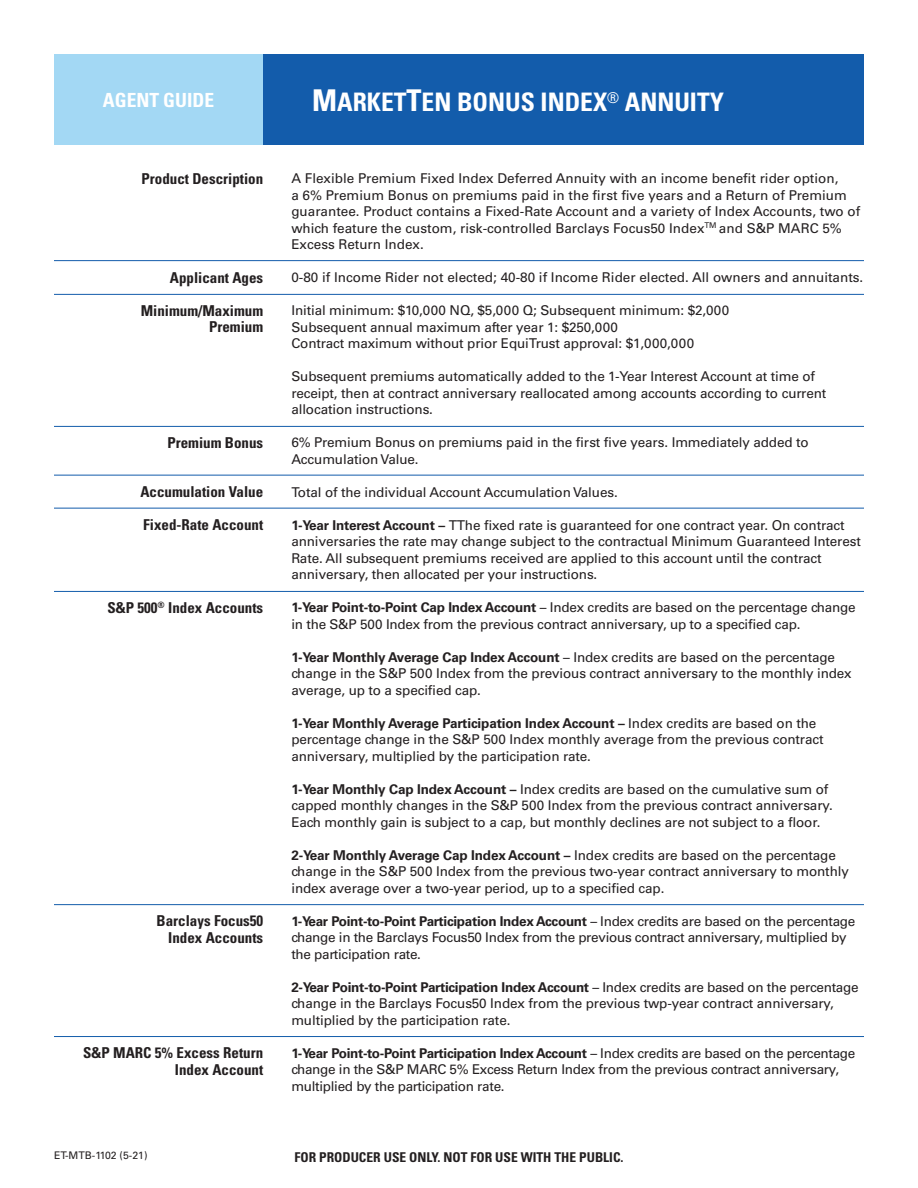
<style>
.page{position:relative;width:918px;height:1188px;background:#fff}
.page>*{position:absolute;margin:0;border:0;box-sizing:border-box;transform-origin:0 0}
.t1{font:700 condensed 25.5px "Univers";color:#fff}
.t2{font:700 condensed 19.5px "Univers";color:#fff}
.t3{font:700 condensed 15px/16.5px "Univers";color:#231f20;text-align:right}
.t4{font:13.5px/16.5px "Univers";letter-spacing:-.01em;color:#231f20}
.t5{font:700 condensed 13.5px "Univers";color:#231f20}
.t6{font:10.5px "Univers";color:#231f20}
.s1{font-size:30px}
.s2{font-weight:700}
</style>
<div class="page">
<div style="left:54px;top:54px;width:209px;height:91px;background:#a3d8f4"></div>
<div style="left:263px;top:54px;width:601px;height:91px;background:#135cab"></div>
<hr style="left:54px;top:260px;width:810px;height:1px;background:#135cab">
<hr style="left:54px;top:294px;width:810px;height:1px;background:#135cab">
<hr style="left:54px;top:426px;width:810px;height:1px;background:#135cab">
<hr style="left:54px;top:475px;width:810px;height:1px;background:#135cab">
<hr style="left:54px;top:508px;width:810px;height:1px;background:#135cab">
<hr style="left:54px;top:591px;width:810px;height:1px;background:#135cab">
<hr style="left:54px;top:904px;width:810px;height:1px;background:#135cab">
<hr style="left:54px;top:1036px;width:810px;height:1px;background:#135cab">
<p class="t2" style="left:103px;top:88px;width:113px">AGENT GUIDE</p>
<p class="t1" style="left:312px;top:86px;width:413px"><span class="s1">M</span>ARKET<span class="s1">T</span>EN BONUS INDEX<sup>®</sup> ANNUITY</p>
<p class="t3" style="left:142px;top:170px;width:123px">Product Description</p>
<p class="t3" style="left:170px;top:269px;width:95px">Applicant Ages</p>
<p class="t3" style="left:141px;top:302px;width:124px">Minimum/Maximum</p>
<p class="t3" style="left:209px;top:319px;width:56px">Premium</p>
<p class="t3" style="left:167px;top:434px;width:97px">Premium Bonus</p>
<p class="t3" style="left:140px;top:484px;width:124px">Accumulation Value</p>
<p class="t3" style="left:143px;top:517px;width:121px">Fixed-Rate Account</p>
<p class="t3" style="left:108px;top:599px;width:157px">S&amp;P 500<sup>®</sup> Index Accounts</p>
<p class="t3" style="left:157px;top:913px;width:108px">Barclays Focus50</p>
<p class="t3" style="left:168px;top:929px;width:96px">Index Accounts</p>
<p class="t3" style="left:83px;top:1045px;width:182px">S&amp;P MARC 5% Excess Return<br>Index Account</p>
<p class="t6" style="left:54px;top:1149px;width:95px">ET-MTB-1102 (5-21)</p>
<p class="t4" style="left:291px;top:170px;width:570px">A Flexible Premium Fixed Index Deferred Annuity with an income benefit rider option,<br>a 6% Premium Bonus on premiums paid in the first five years and a Return of Premium guarantee. Product contains a Fixed-Rate Account and a variety of Index Accounts, two of which feature the custom, risk-controlled Barclays Focus50 Index<sup>TM</sup> and S&amp;P MARC 5% Excess Return Index.</p>
<p class="t4" style="left:291px;top:269px;width:573px">0-80 if Income Rider not elected; 40-80 if Income Rider elected. All owners and annuitants.</p>
<p class="t4" style="left:291px;top:302px;width:439px">Initial minimum: $10,000 NQ, $5,000 Q; Subsequent minimum: $2,000</p>
<p class="t4" style="left:291px;top:319px;width:328px">Subsequent annual maximum after year 1: $250,000</p>
<p class="t4" style="left:291px;top:335px;width:404px">Contract maximum without prior EquiTrust approval: $1,000,000</p>
<p class="t4" style="left:291px;top:368px;width:536px">Subsequent premiums automatically added to the 1-Year Interest Account at time of receipt, then at contract anniversary reallocated among accounts according to current allocation instructions.</p>
<p class="t4" style="left:291px;top:434px;width:519px">6% Premium Bonus on premiums paid in the first five years. Immediately added to<br>Accumulation Value.</p>
<p class="t4" style="left:291px;top:484px;width:328px">Total of the individual Account Accumulation Values.</p>
<p class="t4" style="left:291px;top:517px;width:571px"><span class="s2">1-Year Interest Account –</span> TThe fixed rate is guaranteed for one contract year. On contract anniversaries the rate may change subject to the contractual Minimum Guaranteed Interest<br>Rate. All subsequent premiums received are applied to this account until the contract</p>
<p class="t4" style="left:291px;top:566px;width:308px">anniversary, then allocated per your instructions.</p>
<p class="t4" style="left:291px;top:599px;width:566px"><span class="s2">1-Year Point-to-Point Cap Index Account</span> – Index credits are based on the percentage change in the S&amp;P 500 Index from the previous contract anniversary, up to a specified cap.</p>
<p class="t4" style="left:291px;top:649px;width:562px"><span class="s2">1-Year Monthly Average Cap Index Account</span> – Index credits are based on the percentage change in the S&amp;P 500 Index from the previous contract anniversary to the monthly index average, up to a specified cap.</p>
<p class="t4" style="left:291px;top:715px;width:534px"><span class="s2">1-Year Monthly Average Participation Index Account –</span> Index credits are based on the percentage change in the S&amp;P 500 Index monthly average from the previous contract anniversary, multiplied by the participation rate.</p>
<p class="t4" style="left:291px;top:781px;width:543px"><span class="s2">1-Year Monthly Cap Index Account –</span> Index credits are based on the cumulative sum of capped monthly changes in the S&amp;P 500 Index from the previous contract anniversary.<br>Each monthly gain is subject to a cap, but monthly declines are not subject to a floor.</p>
<p class="t4" style="left:291px;top:847px;width:559px"><span class="s2">2-Year Monthly Average Cap Index Account –</span> Index credits are based on the percentage change in the S&amp;P 500 Index from the previous two-year contract anniversary to monthly index average over a two-year period, up to a specified cap.</p>
<p class="t4" style="left:291px;top:913px;width:566px"><span class="s2">1-Year Point-to-Point Participation Index Account</span> – Index credits are based on the percentage change in the Barclays Focus50 Index from the previous contract anniversary, multiplied by the participation rate.</p>
<p class="t4" style="left:291px;top:979px;width:569px"><span class="s2">2-Year Point-to-Point Participation Index Account</span> – Index credits are based on the percentage change in the Barclays Focus50 Index from the previous twp-year contract anniversary, multiplied by the participation rate.</p>
<p class="t4" style="left:291px;top:1045px;width:566px"><span class="s2">1-Year Point-to-Point Participation Index Account</span> – Index credits are based on the percentage change in the S&amp;P MARC 5% Excess Return Index from the previous contract anniversary, multiplied by the participation rate.</p>
<p class="t5" style="left:294px;top:1149px;width:331px">FOR PRODUCER USE ONLY. NOT FOR USE WITH THE PUBLIC.</p>
</div>
